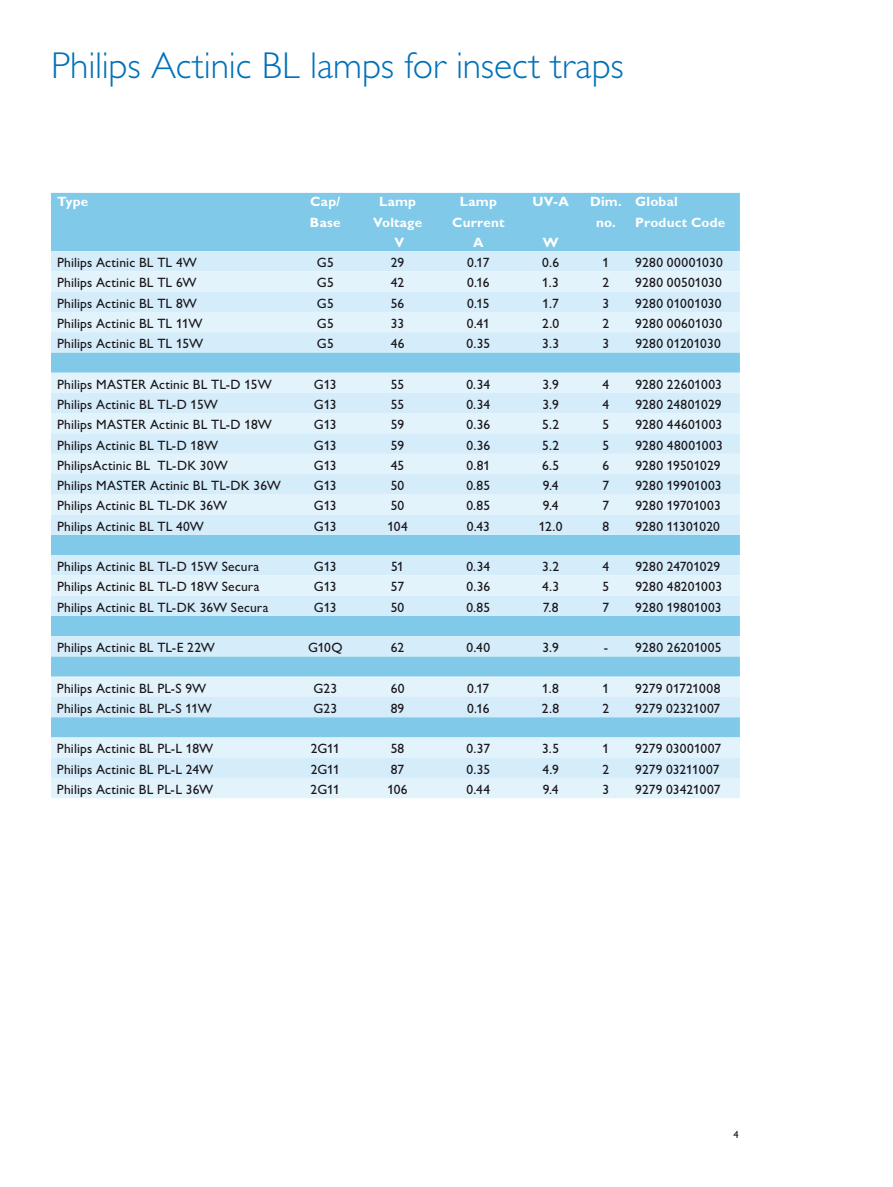
<style>
.page{position:relative;width:893px;height:1187px;background:#fff}
.page>*{position:absolute;margin:0;border:0;box-sizing:border-box;transform-origin:0 0}
.t1{font:37.5px "Gill Sans Alt One WGL Light";letter-spacing:-.005em;color:#0071b9}
.t2{font:13.5px "Gill Sans Alt One WGL";letter-spacing:.01em;color:#1a171c}
.t3{font:700 13.5px/20.2px "Gill Sans Alt One WGL";letter-spacing:.015em;color:#fff;text-align:center}
.t4{font:10.5px "Gill Sans Alt One WGL";color:#1a171c}
</style>
<div class="page">
<div style="left:51px;top:193px;width:689px;height:58px;background:#80c9e8"></div>
<div style="left:51px;top:251px;width:689px;height:20px;background:#d5edfa"></div>
<div style="left:51px;top:271px;width:689px;height:21px;background:#e3f3fb"></div>
<svg style="left:51px;top:292px;width:689px;height:283px;background:#ceeaf7"></svg>
<svg style="left:51px;top:575px;width:689px;height:223px;background:#c3e5f5"></svg>
<h1 class="t1" style="left:51px;top:41px;width:574px">Philips Actinic BL lamps for insect traps</h1>
<p class="t3" style="left:57px;top:191px;width:33px">Type</p>
<p class="t3" style="left:310px;top:191px;width:32px;text-align:left">Cap/<br>Base</p>
<p class="t3" style="left:373px;top:191px;width:51px">Lamp<br>Voltage<br>V</p>
<p class="t3" style="left:452px;top:191px;width:54px">Lamp<br>Current<br>A</p>
<p class="t3" style="left:532px;top:191px;width:38px">UV-A</p>
<p class="t3" style="left:543px;top:232px;width:17px">W</p>
<p class="t3" style="left:590px;top:191px;width:33px">Dim. no.</p>
<p class="t3" style="left:635px;top:191px;width:91px;text-align:left">Global<br>Product Code</p>
<p class="t2" style="left:57px;top:253px;width:141px">Philips Actinic BL TL 4W</p>
<p class="t2" style="left:317px;top:253px;width:18px">G5</p>
<p class="t2" style="left:391px;top:253px;width:15px">29</p>
<p class="t2" style="left:467px;top:253px;width:24px">0.17</p>
<p class="t2" style="left:542px;top:253px;width:18px">0.6</p>
<p class="t2" style="left:603px;top:253px;width:8px">1</p>
<p class="t2" style="left:635px;top:253px;width:89px">9280 00001030</p>
<p class="t2" style="left:57px;top:273px;width:141px">Philips Actinic BL TL 6W</p>
<p class="t2" style="left:317px;top:273px;width:18px">G5</p>
<p class="t2" style="left:391px;top:273px;width:15px">42</p>
<p class="t2" style="left:467px;top:273px;width:24px">0.16</p>
<p class="t2" style="left:542px;top:273px;width:18px">1.3</p>
<p class="t2" style="left:603px;top:273px;width:8px">2</p>
<p class="t2" style="left:635px;top:273px;width:88px">9280 00501030</p>
<p class="t2" style="left:57px;top:294px;width:141px">Philips Actinic BL TL 8W</p>
<p class="t2" style="left:317px;top:294px;width:18px">G5</p>
<p class="t2" style="left:391px;top:294px;width:15px">56</p>
<p class="t2" style="left:467px;top:294px;width:24px">0.15</p>
<p class="t2" style="left:542px;top:294px;width:18px">1.7</p>
<p class="t2" style="left:603px;top:294px;width:8px">3</p>
<p class="t2" style="left:635px;top:294px;width:88px">9280 01001030</p>
<p class="t2" style="left:57px;top:314px;width:147px">Philips Actinic BL TL 11W</p>
<p class="t2" style="left:317px;top:314px;width:18px">G5</p>
<p class="t2" style="left:391px;top:314px;width:15px">33</p>
<p class="t2" style="left:467px;top:314px;width:24px">0.41</p>
<p class="t2" style="left:542px;top:314px;width:19px">2.0</p>
<p class="t2" style="left:603px;top:314px;width:8px">2</p>
<p class="t2" style="left:635px;top:314px;width:88px">9280 00601030</p>
<p class="t2" style="left:57px;top:334px;width:148px">Philips Actinic BL TL 15W</p>
<p class="t2" style="left:317px;top:334px;width:18px">G5</p>
<p class="t2" style="left:391px;top:334px;width:15px">46</p>
<p class="t2" style="left:466px;top:334px;width:25px">0.35</p>
<p class="t2" style="left:542px;top:334px;width:18px">3.3</p>
<p class="t2" style="left:603px;top:334px;width:8px">3</p>
<p class="t2" style="left:635px;top:334px;width:87px">9280 01201030</p>
<p class="t2" style="left:57px;top:375px;width:216px">Philips MASTER Actinic BL TL-D 15W</p>
<p class="t2" style="left:314px;top:375px;width:24px">G13</p>
<p class="t2" style="left:391px;top:375px;width:15px">55</p>
<p class="t2" style="left:466px;top:375px;width:25px">0.34</p>
<p class="t2" style="left:542px;top:375px;width:18px">3.9</p>
<p class="t2" style="left:603px;top:375px;width:8px">4</p>
<p class="t2" style="left:635px;top:375px;width:88px">9280 22601003</p>
<p class="t2" style="left:57px;top:395px;width:162px">Philips Actinic BL TL-D 15W</p>
<p class="t2" style="left:314px;top:395px;width:24px">G13</p>
<p class="t2" style="left:391px;top:395px;width:15px">55</p>
<p class="t2" style="left:466px;top:395px;width:25px">0.34</p>
<p class="t2" style="left:542px;top:395px;width:18px">3.9</p>
<p class="t2" style="left:603px;top:395px;width:8px">4</p>
<p class="t2" style="left:635px;top:395px;width:88px">9280 24801029</p>
<p class="t2" style="left:57px;top:415px;width:216px">Philips MASTER Actinic BL TL-D 18W</p>
<p class="t2" style="left:314px;top:415px;width:24px">G13</p>
<p class="t2" style="left:391px;top:415px;width:15px">59</p>
<p class="t2" style="left:466px;top:415px;width:25px">0.36</p>
<p class="t2" style="left:542px;top:415px;width:18px">5.2</p>
<p class="t2" style="left:603px;top:415px;width:8px">5</p>
<p class="t2" style="left:635px;top:415px;width:89px">9280 44601003</p>
<p class="t2" style="left:57px;top:435px;width:163px">Philips Actinic BL TL-D 18W</p>
<p class="t2" style="left:314px;top:435px;width:24px">G13</p>
<p class="t2" style="left:391px;top:435px;width:15px">59</p>
<p class="t2" style="left:466px;top:435px;width:25px">0.36</p>
<p class="t2" style="left:542px;top:435px;width:18px">5.2</p>
<p class="t2" style="left:603px;top:435px;width:8px">5</p>
<p class="t2" style="left:635px;top:435px;width:89px">9280 48001003</p>
<p class="t2" style="left:57px;top:456px;width:172px">PhilipsActinic BL TL-DK 30W</p>
<p class="t2" style="left:314px;top:456px;width:24px">G13</p>
<p class="t2" style="left:391px;top:456px;width:15px">45</p>
<p class="t2" style="left:466px;top:456px;width:25px">0.81</p>
<p class="t2" style="left:542px;top:456px;width:19px">6.5</p>
<p class="t2" style="left:603px;top:456px;width:8px">6</p>
<p class="t2" style="left:635px;top:456px;width:87px">9280 19501029</p>
<p class="t2" style="left:57px;top:476px;width:225px">Philips MASTER Actinic BL TL-DK 36W</p>
<p class="t2" style="left:314px;top:476px;width:24px">G13</p>
<p class="t2" style="left:391px;top:476px;width:15px">50</p>
<p class="t2" style="left:466px;top:476px;width:26px">0.85</p>
<p class="t2" style="left:543px;top:476px;width:17px">9.4</p>
<p class="t2" style="left:603px;top:476px;width:8px">7</p>
<p class="t2" style="left:635px;top:476px;width:88px">9280 19901003</p>
<p class="t2" style="left:57px;top:496px;width:172px">Philips Actinic BL TL-DK 36W</p>
<p class="t2" style="left:314px;top:496px;width:24px">G13</p>
<p class="t2" style="left:391px;top:496px;width:15px">50</p>
<p class="t2" style="left:466px;top:496px;width:26px">0.85</p>
<p class="t2" style="left:543px;top:496px;width:17px">9.4</p>
<p class="t2" style="left:603px;top:496px;width:8px">7</p>
<p class="t2" style="left:635px;top:496px;width:87px">9280 19701003</p>
<p class="t2" style="left:57px;top:516px;width:149px">Philips Actinic BL TL 40W</p>
<p class="t2" style="left:314px;top:516px;width:24px">G13</p>
<p class="t2" style="left:387px;top:516px;width:22px">104</p>
<p class="t2" style="left:467px;top:516px;width:25px">0.43</p>
<p class="t2" style="left:539px;top:516px;width:25px">12.0</p>
<p class="t2" style="left:603px;top:516px;width:8px">8</p>
<p class="t2" style="left:635px;top:516px;width:86px">9280 11301020</p>
<p class="t2" style="left:57px;top:557px;width:204px">Philips Actinic BL TL-D 15W Secura</p>
<p class="t2" style="left:314px;top:557px;width:24px">G13</p>
<p class="t2" style="left:391px;top:557px;width:14px">51</p>
<p class="t2" style="left:466px;top:557px;width:25px">0.34</p>
<p class="t2" style="left:542px;top:557px;width:18px">3.2</p>
<p class="t2" style="left:603px;top:557px;width:8px">4</p>
<p class="t2" style="left:635px;top:557px;width:86px">9280 24701029</p>
<p class="t2" style="left:57px;top:577px;width:204px">Philips Actinic BL TL-D 18W Secura</p>
<p class="t2" style="left:314px;top:577px;width:24px">G13</p>
<p class="t2" style="left:391px;top:577px;width:15px">57</p>
<p class="t2" style="left:466px;top:577px;width:25px">0.36</p>
<p class="t2" style="left:542px;top:577px;width:19px">4.3</p>
<p class="t2" style="left:603px;top:577px;width:8px">5</p>
<p class="t2" style="left:635px;top:577px;width:88px">9280 48201003</p>
<p class="t2" style="left:57px;top:597px;width:213px">Philips Actinic BL TL-DK 36W Secura</p>
<p class="t2" style="left:314px;top:597px;width:24px">G13</p>
<p class="t2" style="left:391px;top:597px;width:15px">50</p>
<p class="t2" style="left:466px;top:597px;width:26px">0.85</p>
<p class="t2" style="left:543px;top:597px;width:17px">7.8</p>
<p class="t2" style="left:603px;top:597px;width:8px">7</p>
<p class="t2" style="left:635px;top:597px;width:88px">9280 19801003</p>
<p class="t2" style="left:57px;top:638px;width:159px">Philips Actinic BL TL-E 22W</p>
<p class="t2" style="left:308px;top:638px;width:36px">G10Q</p>
<p class="t2" style="left:391px;top:638px;width:15px">62</p>
<p class="t2" style="left:466px;top:638px;width:25px">0.40</p>
<p class="t2" style="left:542px;top:638px;width:18px">3.9</p>
<p class="t2" style="left:604px;top:638px;width:119px">- 9280 26201005</p>
<p class="t2" style="left:57px;top:678px;width:151px">Philips Actinic BL PL-S 9W</p>
<p class="t2" style="left:313px;top:678px;width:25px">G23</p>
<p class="t2" style="left:391px;top:678px;width:15px">60</p>
<p class="t2" style="left:467px;top:678px;width:24px">0.17</p>
<p class="t2" style="left:542px;top:678px;width:18px">1.8</p>
<p class="t2" style="left:602px;top:678px;width:8px">1</p>
<p class="t2" style="left:635px;top:678px;width:87px">9279 01721008</p>
<p class="t2" style="left:57px;top:699px;width:156px">Philips Actinic BL PL-S 11W</p>
<p class="t2" style="left:313px;top:699px;width:25px">G23</p>
<p class="t2" style="left:391px;top:699px;width:15px">89</p>
<p class="t2" style="left:467px;top:699px;width:24px">0.16</p>
<p class="t2" style="left:542px;top:699px;width:19px">2.8</p>
<p class="t2" style="left:602px;top:699px;width:8px">2</p>
<p class="t2" style="left:635px;top:699px;width:87px">9279 02321007</p>
<p class="t2" style="left:57px;top:739px;width:158px">Philips Actinic BL PL-L 18W</p>
<p class="t2" style="left:311px;top:739px;width:31px">2G11</p>
<p class="t2" style="left:391px;top:739px;width:15px">58</p>
<p class="t2" style="left:466px;top:739px;width:25px">0.37</p>
<p class="t2" style="left:542px;top:739px;width:19px">3.5</p>
<p class="t2" style="left:602px;top:739px;width:8px">1</p>
<p class="t2" style="left:635px;top:739px;width:88px">9279 03001007</p>
<p class="t2" style="left:57px;top:759px;width:158px">Philips Actinic BL PL-L 24W</p>
<p class="t2" style="left:311px;top:759px;width:31px">2G11</p>
<p class="t2" style="left:391px;top:759px;width:15px">87</p>
<p class="t2" style="left:466px;top:759px;width:25px">0.35</p>
<p class="t2" style="left:542px;top:759px;width:18px">4.9</p>
<p class="t2" style="left:602px;top:759px;width:8px">2</p>
<p class="t2" style="left:635px;top:759px;width:86px">9279 03211007</p>
<p class="t2" style="left:57px;top:780px;width:158px">Philips Actinic BL PL-L 36W</p>
<p class="t2" style="left:311px;top:780px;width:31px">2G11</p>
<p class="t2" style="left:387px;top:780px;width:22px">106</p>
<p class="t2" style="left:466px;top:780px;width:25px">0.44</p>
<p class="t2" style="left:543px;top:780px;width:17px">9.4</p>
<p class="t2" style="left:602px;top:780px;width:8px">3</p>
<p class="t2" style="left:635px;top:780px;width:87px">9279 03421007</p>
<p class="t4" style="left:733px;top:1127px;width:7px">4</p>
</div>
